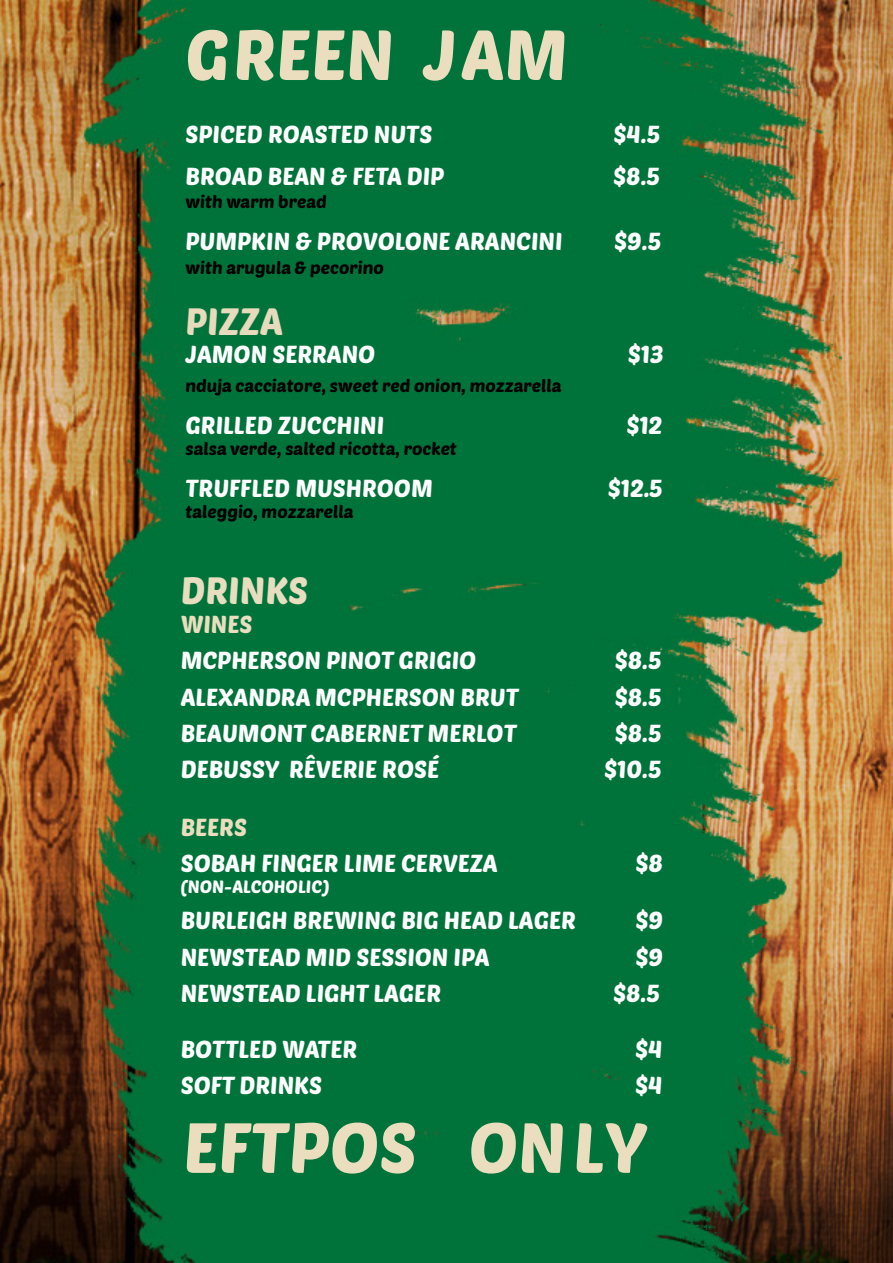
<style>
.page{position:relative;width:893px;height:1263px;background:#fff}
.page>*{position:absolute;margin:0;border:0;box-sizing:border-box;transform-origin:0 0}
.t1{font:69.75px "Poetsen One";color:#ebdebf}
.t2{font:37.05px "Poetsen One";color:#e8debf}
.t3{font:37.05px "Poetsen One";color:#e8dbbd}
.t4{font:24px "Poetsen One";color:#fff}
.t5{font:24px "Poetsen One";color:#ebdebf}
.t6{font:17.4px "Poetsen One";color:#000}
.t7{font:17.4px "Poetsen One";color:#fff}
</style>
<div class="page">
<img style="left:0;top:0;width:892px;height:1263px">
<h1 class="t1" style="left:185px;top:10px;width:384px">GREEN JAM</h1>
<p class="t4" style="left:185px;top:119px;width:248px">SPICED ROASTED NUTS</p>
<p class="t4" style="left:614px;top:119px;width:48px">$4.5</p>
<p class="t4" style="left:185px;top:161px;width:260px">BROAD BEAN &amp; FETA DIP</p>
<p class="t4" style="left:613px;top:161px;width:48px">$8.5</p>
<p class="t6" style="left:185px;top:191px;width:143px">with warm bread</p>
<p class="t4" style="left:185px;top:226px;width:379px">PUMPKIN &amp; PROVOLONE ARANCINI</p>
<p class="t4" style="left:615px;top:226px;width:48px">$9.5</p>
<p class="t6" style="left:185px;top:256px;width:200px">with arugula &amp; pecorino</p>
<h2 class="t3" style="left:185px;top:298px;width:99px">PIZZA</h2>
<p class="t4" style="left:185px;top:339px;width:191px">JAMON SERRANO</p>
<p class="t4" style="left:628px;top:339px;width:37px">$13</p>
<p class="t6" style="left:185px;top:375px;width:378px">nduja cacciatore, sweet red onion, mozzarella</p>
<p class="t4" style="left:185px;top:410px;width:200px">GRILLED ZUCCHINI</p>
<p class="t4" style="left:627px;top:410px;width:37px">$12</p>
<p class="t6" style="left:185px;top:438px;width:273px">salsa verde, salted ricotta, rocket</p>
<p class="t4" style="left:185px;top:473px;width:249px">TRUFFLED MUSHROOM</p>
<p class="t4" style="left:608px;top:473px;width:56px">$12.5</p>
<p class="t6" style="left:185px;top:500px;width:170px">taleggio, mozzarella</p>
<h2 class="t2" style="left:181px;top:567px;width:129px">DRINKS</h2>
<p class="t5" style="left:181px;top:609px;width:73px">WINES</p>
<p class="t4" style="left:181px;top:645px;width:297px">MCPHERSON PINOT GRIGIO</p>
<p class="t4" style="left:615px;top:645px;width:48px">$8.5</p>
<p class="t4" style="left:181px;top:681px;width:340px">ALEXANDRA MCPHERSON BRUT</p>
<p class="t4" style="left:615px;top:681px;width:48px">$8.5</p>
<p class="t4" style="left:181px;top:718px;width:338px">BEAUMONT CABERNET MERLOT</p>
<p class="t4" style="left:615px;top:718px;width:48px">$8.5</p>
<p class="t4" style="left:181px;top:754px;width:260px">DEBUSSY RÊVERIE ROSÉ</p>
<p class="t4" style="left:604px;top:754px;width:59px">$10.5</p>
<p class="t5" style="left:181px;top:811px;width:68px">BEERS</p>
<p class="t4" style="left:181px;top:848px;width:319px">SOBAH FINGER LIME CERVEZA</p>
<p class="t4" style="left:636px;top:848px;width:29px">$8</p>
<p class="t7" style="left:181px;top:876px;width:150px">(NON-ALCOHOLIC)</p>
<p class="t4" style="left:181px;top:905px;width:397px">BURLEIGH BREWING BIG HEAD LAGER</p>
<p class="t4" style="left:636px;top:905px;width:29px">$9</p>
<p class="t4" style="left:181px;top:941px;width:310px">NEWSTEAD MID SESSION IPA</p>
<p class="t4" style="left:636px;top:941px;width:29px">$9</p>
<p class="t4" style="left:181px;top:978px;width:262px">NEWSTEAD LIGHT LAGER</p>
<p class="t4" style="left:613px;top:978px;width:48px">$8.5</p>
<p class="t4" style="left:181px;top:1034px;width:178px">BOTTLED WATER</p>
<p class="t4" style="left:635px;top:1034px;width:29px">$4</p>
<p class="t4" style="left:181px;top:1070px;width:143px">SOFT DRINKS</p>
<p class="t4" style="left:635px;top:1070px;width:29px">$4</p>
<h1 class="t1" style="left:183px;top:1103px;width:465px">EFTPOS ONLY</h1>
</div>
